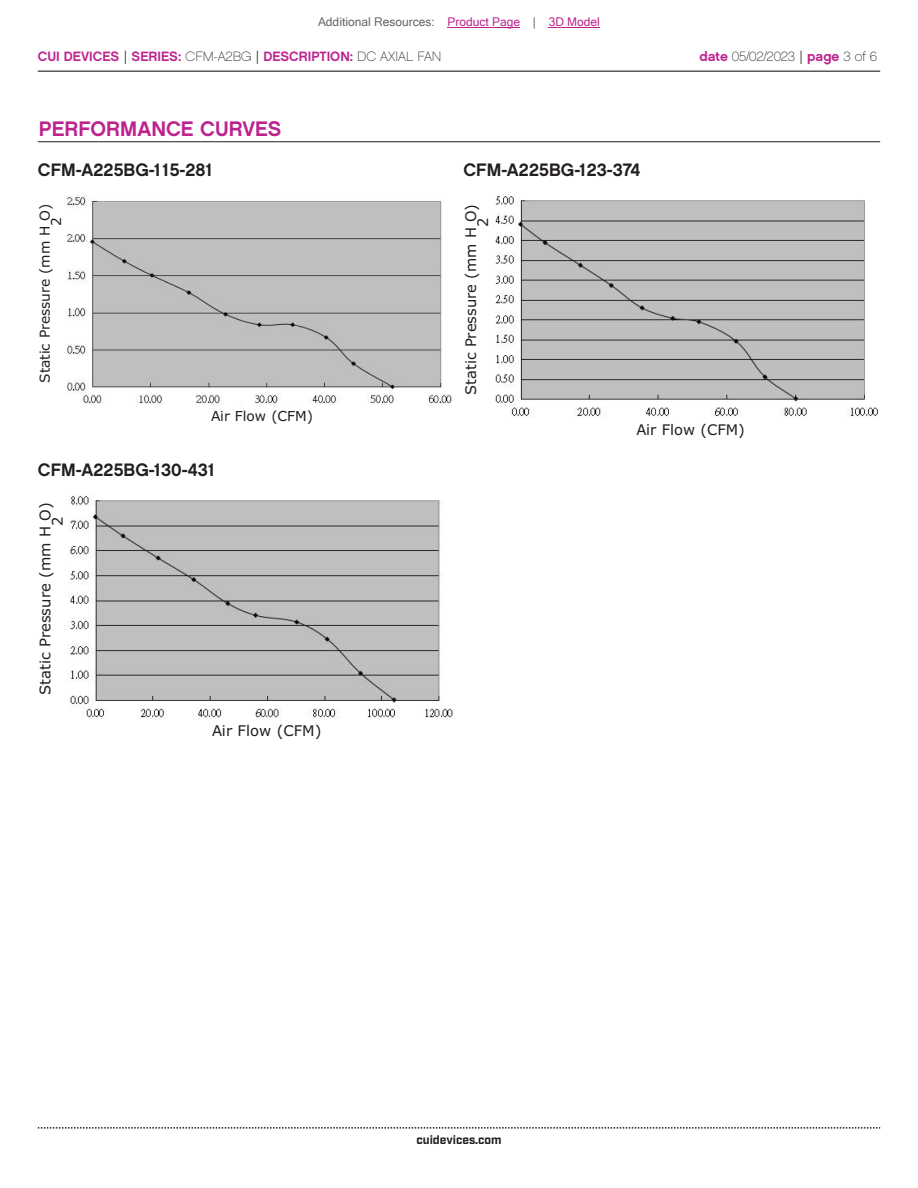
<style>
.page{position:relative;width:918px;height:1188px;background:#fff}
.page>*{position:absolute;margin:0;border:0;box-sizing:border-box;transform-origin:0 0}
.t1{font:21px "Chalet New York Nineteen Sixty";color:#bd238f}
.t2{font:18px "Chalet New York Nineteen Sixty";color:#231f20}
.t3{font:14.7px/12.1px "Verdana";color:#231f20}
.t4{font:13.8px/11.4px "Verdana";color:#231f20}
.t5{font:13.5px "Chalet New York Nineteen Sixty";color:#bd238f}
.t6{font:13.5px "Chalet Paris Nineteen Sixty";letter-spacing:-.01em;color:#231f20}
.t7{font:12px "Microsoft Sans Serif";color:#63676b}
.t8{font:700 12px "Industry";color:#231f20}
.s1{color:#bd238f}
.s2{font-family:"Industry";color:#231f20}
.s3{font-family:"Chalet Paris Nineteen Sixty";color:#231f20}
.s4{font-family:"Chalet New York Nineteen Sixty";color:#bd238f}
.s5{font-family:"Industry"}
</style>
<div class="page">
<hr style="left:38px;top:71px;width:842px;height:1px;background:#231f20">
<svg style="left:38px;top:1127px;width:842px;height:2px"></svg>
<hr style="left:38px;top:141px;width:842px;height:1px;background:#231f20">
<img style="left:69px;top:494px;width:385px;height:224px">
<img style="left:495px;top:194px;width:383px;height:223px">
<img style="left:67px;top:195px;width:386px;height:209px">
<hr style="left:448px;top:27px;width:72px;height:1px;background:#bd238f">
<hr style="left:549px;top:27px;width:51px;height:1px;background:#bd238f">
<p class="t7" style="left:318px;top:15px;width:283px">Additional Resources: <span class="s1">Product Page</span> | <span class="s1">3D Model</span></p>
<p class="t5" style="left:38px;top:47px;width:405px">CUI DEVICES <span class="s2">|</span> SERIES: <span class="s3">CFM-A2BG</span> <span class="s2">|</span> DESCRIPTION: <span class="s3">DC AXIAL FAN</span></p>
<p class="t6" style="left:699px;top:48px;width:179px"><span class="s4">date</span> 05/02/2023 <span class="s5">|</span> <span class="s4">page</span> 3 of 6</p>
<h1 class="t1" style="left:39px;top:115px;width:244px">PERFORMANCE CURVES</h1>
<p class="t2" style="left:38px;top:158px;width:177px">CFM-A225BG-115-281</p>
<p class="t4" style="left:39px;top:226px;width:23px;text-indent:-157px;rotate:-90deg">Static Pressure (mm H O)<br>2</p>
<p class="t4" style="left:211px;top:410px;width:103px">Air Flow (CFM)</p>
<p class="t2" style="left:38px;top:458px;width:179px">CFM-A225BG-130-431</p>
<p class="t3" style="left:39px;top:526px;width:25px;text-indent:-169px;rotate:-90deg">Static Pressure (mm H O)<br>2</p>
<p class="t3" style="left:212px;top:724px;width:111px">Air Flow (CFM)</p>
<p class="t2" style="left:464px;top:158px;width:179px">CFM-A225BG-123-374</p>
<p class="t3" style="left:465px;top:227px;width:25px;text-indent:-167px;rotate:-90deg">Static Pressure (mm H O)<br>2</p>
<p class="t3" style="left:637px;top:424px;width:110px">Air Flow (CFM)</p>
<p class="t8" style="left:416px;top:1132px;width:87px">cuidevices.com</p>
</div>
